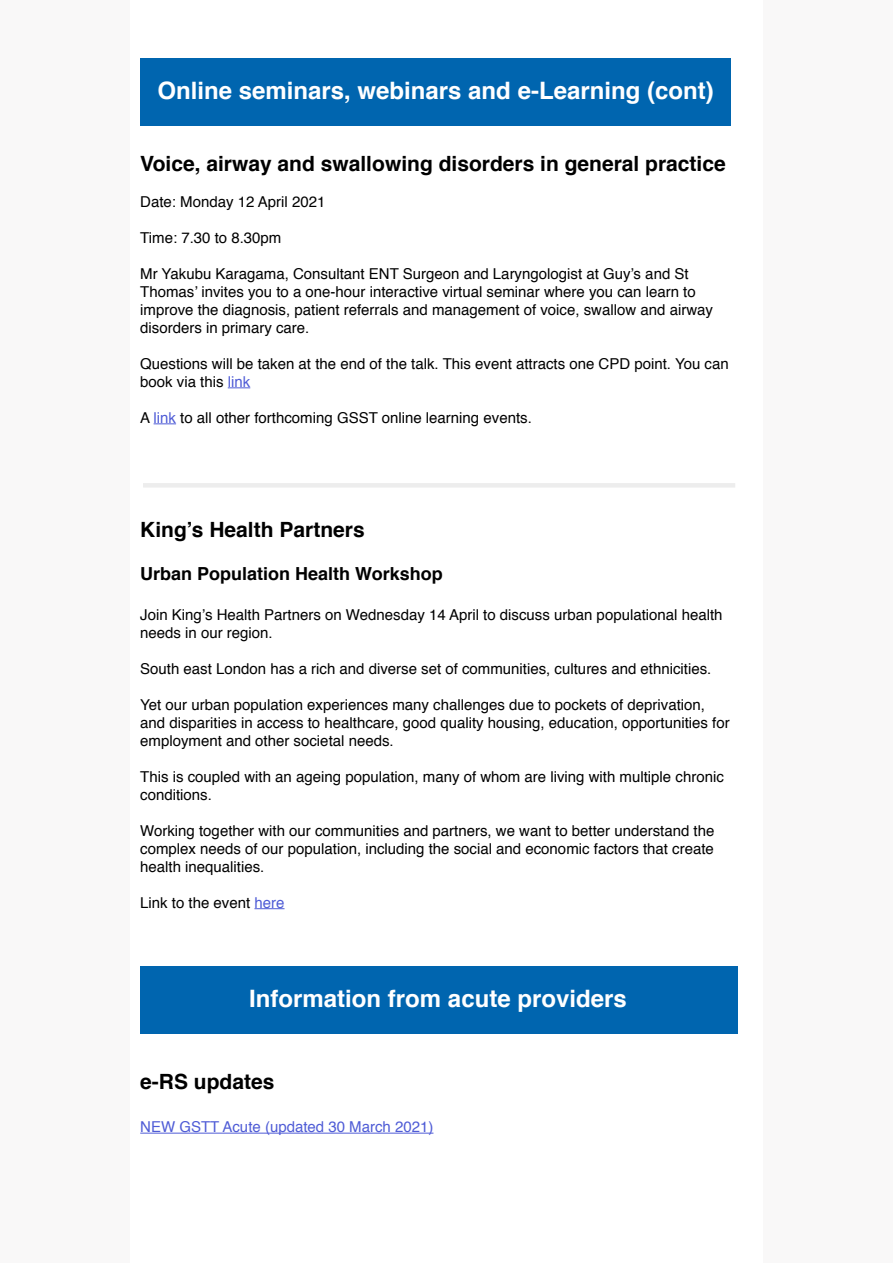
<style>
.page{position:relative;width:893px;height:1263px;background:#fff}
.page>*{position:absolute;margin:0;border:0;box-sizing:border-box;transform-origin:0 0}
.t1{font:700 24px "Helvetica";color:#fff}
.t2{font:700 21px "Helvetica";color:#000}
.t3{font:700 18px "Helvetica";color:#000}
.t4{font:15px/18px "Helvetica";color:#000}
.t5{font:15px "Helvetica";color:#4f5cd6}
.s1{color:#4f5cd6}
</style>
<div class="page">
<div style="left:0;top:0;width:129px;height:1263px;background:#f9f8f8"></div>
<div style="left:764px;top:0;width:129px;height:1263px;background:#f9f8f8"></div>
<div style="left:140px;top:59px;width:591px;height:67px;background:#0065af"></div>
<svg style="left:228px;top:387px;width:22px;height:1px"></svg>
<svg style="left:154px;top:423px;width:22px;height:1px"></svg>
<div style="left:143px;top:483px;width:592px;height:5px;background:#ededed"></div>
<hr style="left:254px;top:908px;width:30px;height:1px;background:#4f5cd6">
<div style="left:140px;top:966px;width:598px;height:67px;background:#0065af"></div>
<hr style="left:140px;top:1133px;width:293px;height:1px;background:#4f5cd6">
<h1 class="t1" style="left:157px;top:72px;width:558px">Online seminars, webinars and e-Learning (cont)</h1>
<h2 class="t2" style="left:140px;top:146px;width:587px">Voice, airway and swallowing disorders in general practice</h2>
<p class="t4" style="left:140px;top:193px;width:187px">Date: Monday 12 April 2021</p>
<p class="t4" style="left:140px;top:229px;width:143px">Time: 7.30 to 8.30pm</p>
<p class="t4" style="left:140px;top:265px;width:574px">Mr Yakubu Karagama, Consultant ENT Surgeon and Laryngologist at Guy’s and St Thomas’ invites you to a one-hour interactive virtual seminar where you can learn to improve the diagnosis, patient referrals and management of voice, swallow and airway disorders in primary care.</p>
<p class="t4" style="left:140px;top:355px;width:590px">Questions will be taken at the end of the talk. This event attracts one CPD point. You can book via this <span class="s1">link</span></p>
<p class="t4" style="left:140px;top:409px;width:393px">A <span class="s1">link</span> to all other forthcoming GSST online learning events.</p>
<h2 class="t2" style="left:140px;top:512px;width:226px">King’s Health Partners</h2>
<p class="t3" style="left:140px;top:559px;width:304px">Urban Population Health Workshop</p>
<p class="t4" style="left:140px;top:606px;width:584px">Join King’s Health Partners on Wednesday 14 April to discuss urban populational health needs in our region.</p>
<p class="t4" style="left:140px;top:660px;width:573px">South east London has a rich and diverse set of communities, cultures and ethnicities.</p>
<p class="t4" style="left:140px;top:696px;width:591px">Yet our urban population experiences many challenges due to pockets of deprivation, and disparities in access to healthcare, good quality housing, education, opportunities for employment and other societal needs.</p>
<p class="t4" style="left:140px;top:768px;width:585px">This is coupled with an ageing population, many of whom are living with multiple chronic conditions.</p>
<p class="t4" style="left:140px;top:822px;width:576px;text-align:justify">Working together with our communities and partners, we want to better understand the complex needs of our population, including the social and economic factors that create health inequalities.</p>
<p class="t4" style="left:140px;top:894px;width:146px">Link to the event <span class="s1">here</span></p>
<h1 class="t1" style="left:249px;top:979px;width:379px">Information from acute providers</h1>
<h2 class="t2" style="left:140px;top:1064px;width:136px">e-RS updates</h2>
<p class="t5" style="left:140px;top:1115px;width:295px">NEW GSTT Acute (updated 30 March 2021)</p>
</div>
